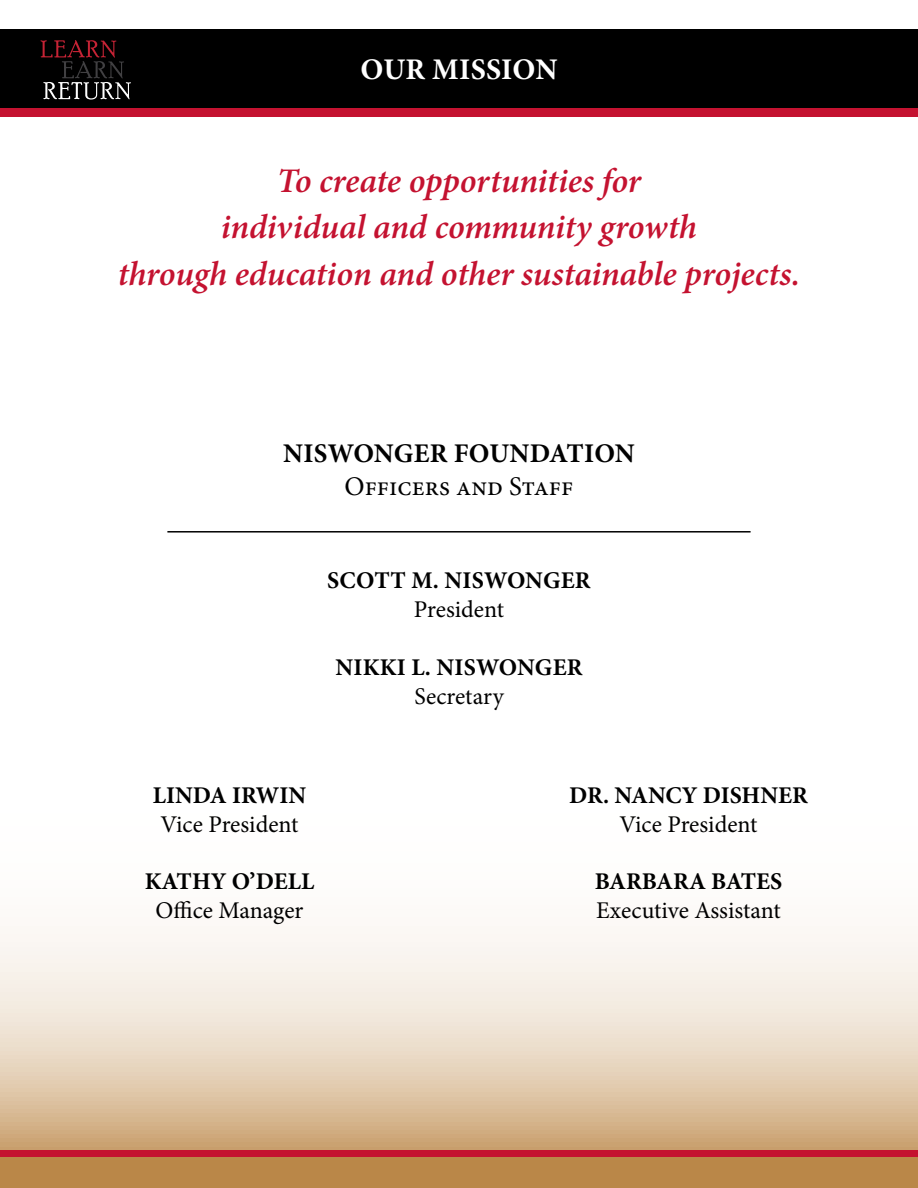
<style>
.page{position:relative;width:918px;height:1188px;background:#fff}
.page>*{position:absolute;margin:0;border:0;box-sizing:border-box;transform-origin:0 0}
.t1{font:italic 600 34.5px/46.5px "Minion Pro";letter-spacing:-.005em;color:#c41230;text-align:center}
.t2{font:700 30px "Minion Pro";letter-spacing:.005em;color:#fff}
.t3{font:700 27px "Minion Pro";letter-spacing:.04em;color:#000}
.t4{font:27px "Minion Pro";color:#000}
.t5{font:700 24px "Minion Pro";color:#000}
.t6{font:24px "Minion Pro";letter-spacing:-.01em;color:#000}
</style>
<div class="page">
<svg style="left:0;top:926px;width:918px;height:225px;background:#e9d8c4"></svg>
<div style="left:0;top:1151px;width:918px;height:13px;background:#c41230"></div>
<div style="left:0;top:104px;width:918px;height:13px;background:#c41230"></div>
<div style="left:0;top:29px;width:918px;height:79px;background:#000"></div>
<hr style="left:167px;top:531px;width:584px;height:2px;background:#000">
<div style="left:0;top:1157px;width:918px;height:31px;background:#ba8748"></div>
<svg style="left:40px;top:40px;width:91px;height:60px"></svg>
<p class="t2" style="left:360px;top:48px;width:199px">OUR MISSION</p>
<p class="t1" style="left:118px;top:157px;width:684px">To create opportunities for<br>individual and community growth<br>through education and other sustainable projects.</p>
<p class="t3" style="left:283px;top:435px;width:207px">NISWONGER FOUN</p>
<p class="t3" style="left:530px;top:435px;width:72px">DATION</p>
<p class="t4" style="left:344px;top:468px;width:231px">Officers and Staff</p>
<p class="t5" style="left:327px;top:564px;width:263px">SCOTT M. NISWONGER</p>
<p class="t6" style="left:414px;top:594px;width:92px">President</p>
<p class="t5" style="left:335px;top:650px;width:247px">NIKKI L. NISWONGER</p>
<p class="t6" style="left:414px;top:680px;width:91px">Secretary</p>
<p class="t5" style="left:153px;top:778px;width:155px">LINDA IRWIN</p>
<p class="t6" style="left:160px;top:808px;width:140px">Vice President</p>
<p class="t5" style="left:145px;top:865px;width:17px">KAT</p>
<p class="t5" style="left:192px;top:865px;width:124px">HY O’DELL</p>
<p class="t6" style="left:156px;top:894px;width:149px">Office Manager</p>
<p class="t5" style="left:569px;top:778px;width:240px">DR. NANCY DISHNER</p>
<p class="t6" style="left:619px;top:808px;width:140px">Vice President</p>
<p class="t5" style="left:595px;top:865px;width:189px">BARBARA BATES</p>
<p class="t6" style="left:596px;top:894px;width:186px">Executive Assistant</p>
</div>
